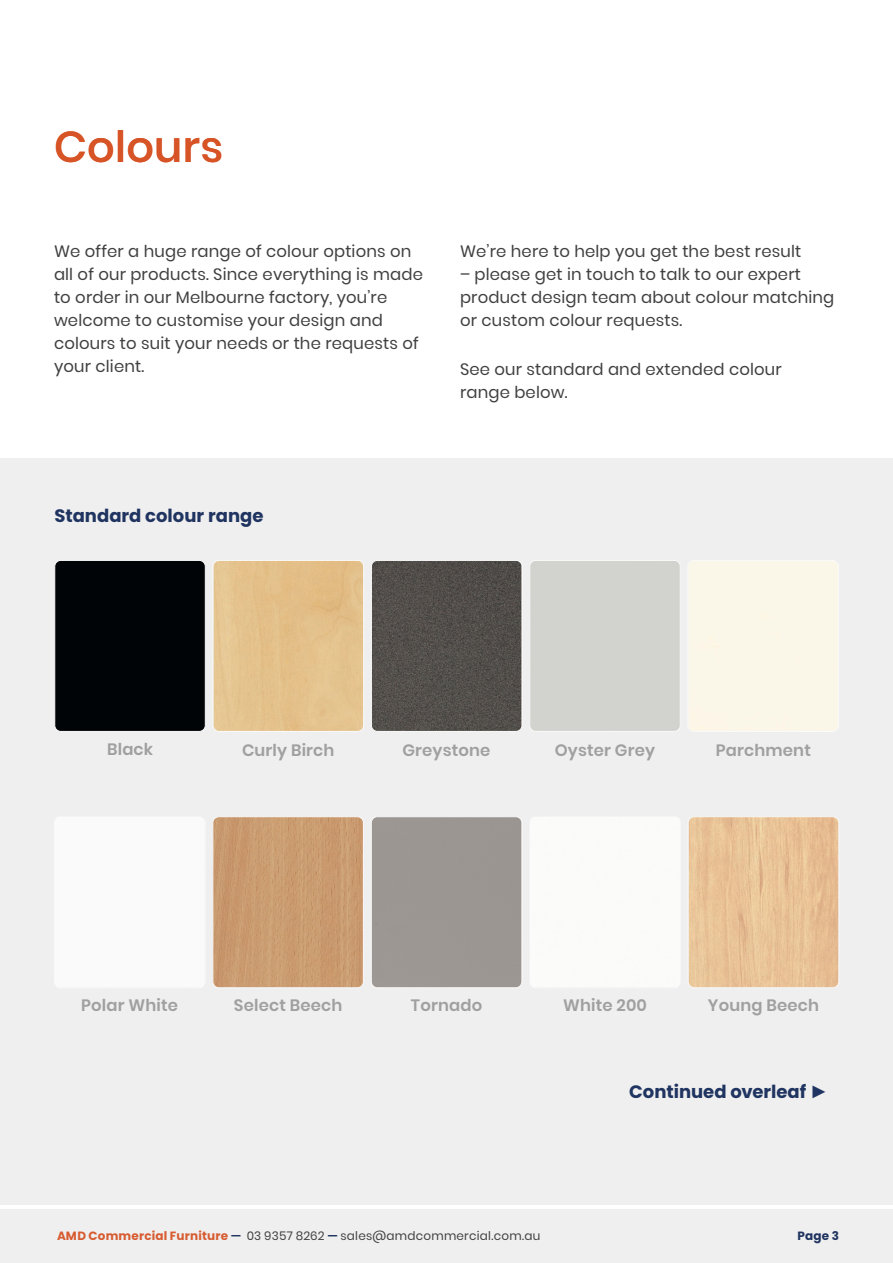
<style>
.page{position:relative;width:893px;height:1263px;background:#fff}
.page>*{position:absolute;margin:0;border:0;box-sizing:border-box;transform-origin:0 0}
.Page_heading{font:500 43.05px "Poppins";letter-spacing:.01em;color:#d75427}
.Product_Small_Headin{font:700 18px "Poppins";color:#1f3460}
.Body_Copy{font:16.5px/23px "Poppins";letter-spacing:.01em;color:#404041}
.Body_Copy-2{font:600 16.5px "Poppins";letter-spacing:.01em;color:#a0a0a0}
.t1{font:12px "Poppins";letter-spacing:.02em;color:#414142}
.t2{font:700 12px "Poppins";color:#1f3460}
.s1{font-family:"Arial"}
.s2{font-weight:700;color:#d75c31}
.s3{font-weight:600;color:#1f3460}
</style>
<div class="page">
<div style="left:0;top:458px;width:893px;height:746px;background:#f0efef"></div>
<div style="left:56px;top:562px;width:148px;height:168px;background:#000407"></div>
<div style="left:54px;top:560px;width:152px;height:172px;border:1px solid #fff;border-radius:6px"></div>
<div style="left:371px;top:816px;width:151px;height:172px;border:1px solid #fff;border-radius:6px"></div>
<img style="left:215px;top:562px;width:147px;height:168px">
<div style="left:213px;top:560px;width:151px;height:172px;border:1px solid #fff;border-radius:6px"></div>
<img style="left:690px;top:818px;width:147px;height:168px">
<div style="left:688px;top:816px;width:151px;height:172px;border:1px solid #fff;border-radius:6px"></div>
<div style="left:56px;top:818px;width:147px;height:168px;background:#fafafa"></div>
<div style="left:54px;top:816px;width:151px;height:172px;border:1px solid #fff;border-radius:6px"></div>
<div style="left:690px;top:562px;width:147px;height:168px;background:#faf7e8"></div>
<div style="left:688px;top:560px;width:151px;height:172px;border:1px solid #fff;border-radius:6px"></div>
<img style="left:373px;top:562px;width:147px;height:168px">
<div style="left:371px;top:560px;width:151px;height:172px;border:1px solid #fff;border-radius:6px"></div>
<img style="left:214px;top:818px;width:148px;height:168px">
<div style="left:212px;top:816px;width:152px;height:172px;border:1px solid #fff;border-radius:6px"></div>
<div style="left:529px;top:560px;width:152px;height:172px;border:1px solid #fff;border-radius:6px"></div>
<div style="left:531px;top:818px;width:148px;height:168px;background:#fbfbf9"></div>
<div style="left:529px;top:816px;width:152px;height:172px;border:1px solid #fff;border-radius:6px"></div>
<div style="left:0;top:1209px;width:893px;height:54px;background:#f0efef"></div>
<p class="Page_heading" style="left:54px;top:122px;width:171px">Colours</p>
<p class="Body_Copy" style="left:54px;top:240px;width:371px">We offer a huge range of colour options on all of our products. Since everything is made to order in our Melbourne factory, you’re welcome to customise your design and colours to suit your needs or the requests of your client.</p>
<p class="Body_Copy" style="left:460px;top:240px;width:343px">We’re here to help you get the best result</p>
<p class="Body_Copy" style="left:460px;top:263px;width:376px">– please get in touch to talk to our expert product design team about colour matching or custom colour requests.</p>
<p class="Body_Copy" style="left:460px;top:357px;width:323px">See our standard and extended colour range below.</p>
<p class="Product_Small_Headin" style="left:54px;top:505px;width:211px">Standard colour range</p>
<p class="Body_Copy-2" style="left:242px;top:740px;width:94px">Curly Birch</p>
<p class="Body_Copy-2" style="left:555px;top:740px;width:102px">Oyster Grey</p>
<p class="Body_Copy-2" style="left:716px;top:740px;width:97px">Parchment</p>
<p class="Body_Copy-2" style="left:107px;top:739px;width:48px">Black</p>
<p class="Body_Copy-2" style="left:402px;top:740px;width:90px">Greystone</p>
<p class="Body_Copy-2" style="left:81px;top:996px;width:98px">Polar White</p>
<p class="Body_Copy-2" style="left:708px;top:996px;width:113px">Young Beech</p>
<p class="Body_Copy-2" style="left:234px;top:996px;width:110px">Select Beech</p>
<p class="Body_Copy-2" style="left:563px;top:996px;width:85px">White 200</p>
<p class="Body_Copy-2" style="left:411px;top:996px;width:73px">Tornado</p>
<p class="Product_Small_Headin" style="left:629px;top:1081px;width:200px">Continued overleaf <span class="s1">►</span></p>
<p class="t1" style="left:57px;top:1228px;width:485px"><span class="s2">AMD Commercial Furniture</span> <span class="s3">—</span> 03 9357 8262 <span class="s3">—</span> sales@amdcommercial.com.au</p>
<p class="t2" style="left:797px;top:1228px;width:43px">Page 3</p>
</div>
